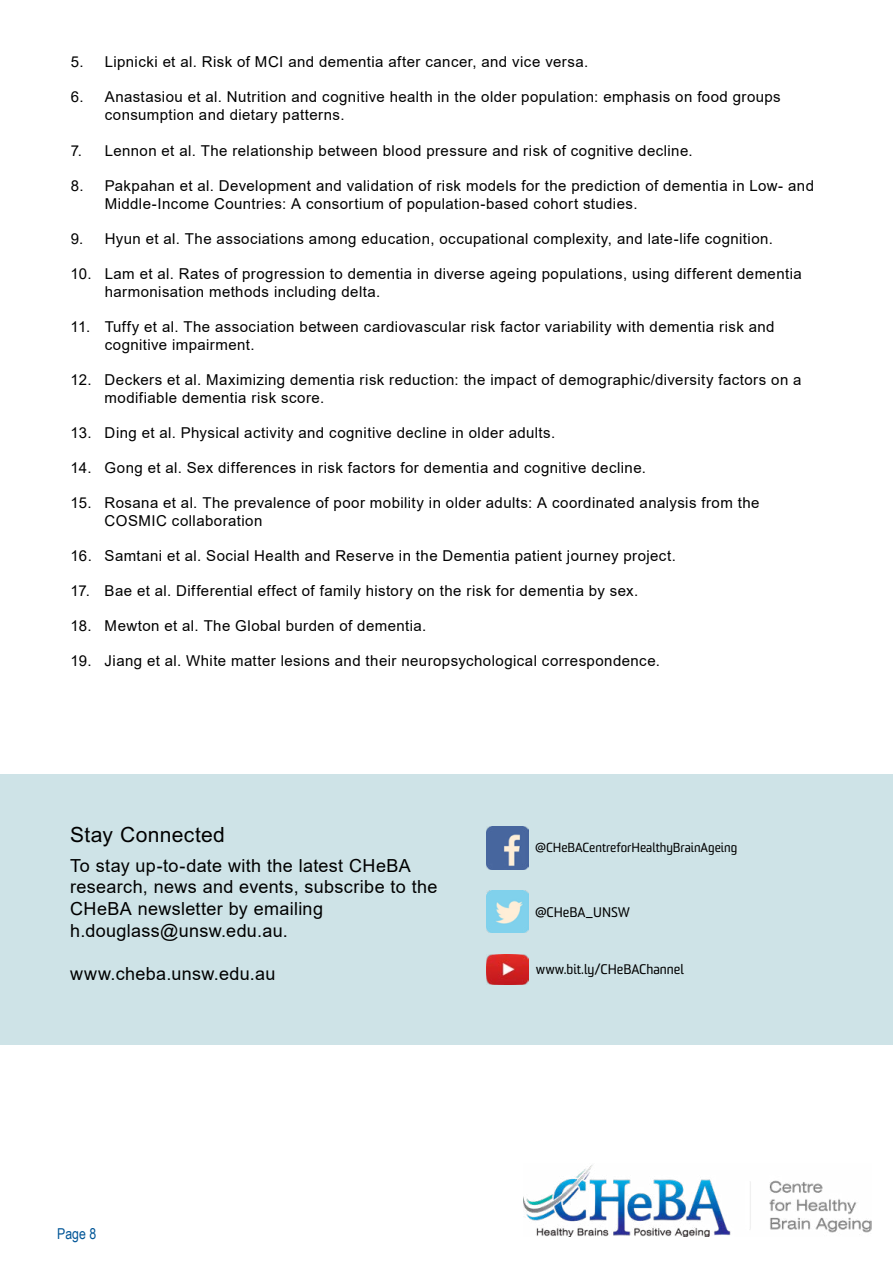
<style>
.page{position:relative;width:893px;height:1263px;background:#fff}
.page>*{position:absolute;margin:0;border:0;box-sizing:border-box;transform-origin:0 0}
.t1{font:21px "Arial MT Std";letter-spacing:.02em;color:#000}
.t2{font:18px/21.6px "Arial";letter-spacing:.02em;color:#000}
.t3{font:15px/18px "Arial";letter-spacing:.03em;color:#000}
.t4{font:15px "Arial Narrow";color:#005597}
.t5{font:13.5px "Sommet";color:#000}
.t6{font:12.75px "Sommet";color:#000}
</style>
<div class="page">
<div style="left:0;top:774px;width:893px;height:271px;background:#cee3e7"></div>
<img style="left:486px;top:890px;width:43px;height:43px">
<img style="left:486px;top:954px;width:43px;height:30px">
<img style="left:486px;top:826px;width:43px;height:43px">
<img style="left:523px;top:1165px;width:349px;height:71px">
<p class="t3" style="left:71px;top:53px;width:519px">5. Lipnicki et al. Risk of MCI and dementia after cancer, and vice versa.</p>
<p class="t3" style="left:105px;top:88px;width:677px;text-indent:-34px">6. Anastasiou et al. Nutrition and cognitive health in the older population: emphasis on food groups consumption and dietary patterns.</p>
<p class="t3" style="left:71px;top:141px;width:624px">7. Lennon et al. The relationship between blood pressure and risk of cognitive decline.</p>
<p class="t3" style="left:105px;top:176px;width:711px;text-indent:-34px">8. Pakpahan et al. Development and validation of risk models for the prediction of dementia in Low- and<br>Middle-Income Countries: A consortium of population-based cohort studies.</p>
<p class="t3" style="left:71px;top:229px;width:704px">9. Hyun et al. The associations among education, occupational complexity, and late-life cognition.</p>
<p class="t3" style="left:105px;top:264px;width:699px;text-indent:-34px">10. Lam et al. Rates of progression to dementia in diverse ageing populations, using different dementia harmonisation methods including delta.</p>
<p class="t3" style="left:105px;top:317px;width:671px;text-indent:-34px">11. Tuffy et al. The association between cardiovascular risk factor variability with dementia risk and cognitive impairment.</p>
<p class="t3" style="left:105px;top:370px;width:698px;text-indent:-34px">12. Deckers et al. Maximizing dementia risk reduction: the impact of demographic/diversity factors on a modifiable dementia risk score.</p>
<p class="t3" style="left:71px;top:423px;width:486px">13. Ding et al. Physical activity and cognitive decline in older adults.</p>
<p class="t3" style="left:71px;top:458px;width:577px">14. Gong et al. Sex differences in risk factors for dementia and cognitive decline.</p>
<p class="t3" style="left:105px;top:493px;width:656px;text-indent:-34px">15. Rosana et al. The prevalence of poor mobility in older adults: A coordinated analysis from the<br>COSMIC collaboration</p>
<p class="t3" style="left:71px;top:546px;width:607px">16. Samtani et al. Social Health and Reserve in the Dementia patient journey project.</p>
<p class="t3" style="left:71px;top:581px;width:569px">17. Bae et al. Differential effect of family history on the risk for dementia by sex.</p>
<p class="t3" style="left:71px;top:616px;width:357px">18. Mewton et al. The Global burden of dementia.</p>
<p class="t3" style="left:71px;top:651px;width:591px">19. Jiang et al. White matter lesions and their neuropsychological correspondence.</p>
<h1 class="t1" style="left:70px;top:822px;width:156px">Stay Connected</h1>
<p class="t2" style="left:70px;top:855px;width:369px">To stay up-to-date with the latest CHeBA research, news and events, subscribe to the CHeBA newsletter by emailing h.douglass@unsw.edu.au.</p>
<p class="t2" style="left:70px;top:963px;width:207px">www.cheba.unsw.edu.au</p>
<p class="t6" style="left:535px;top:839px;width:204px">@CHeBACentreforHealthyBrainAgeing</p>
<p class="t5" style="left:535px;top:904px;width:97px">@CHeBA_UNSW</p>
<p class="t5" style="left:536px;top:961px;width:149px">www.bit.ly/CHeBAChannel</p>
<p class="t4" style="left:57px;top:1222px;width:40px">Page 8</p>
</div>
